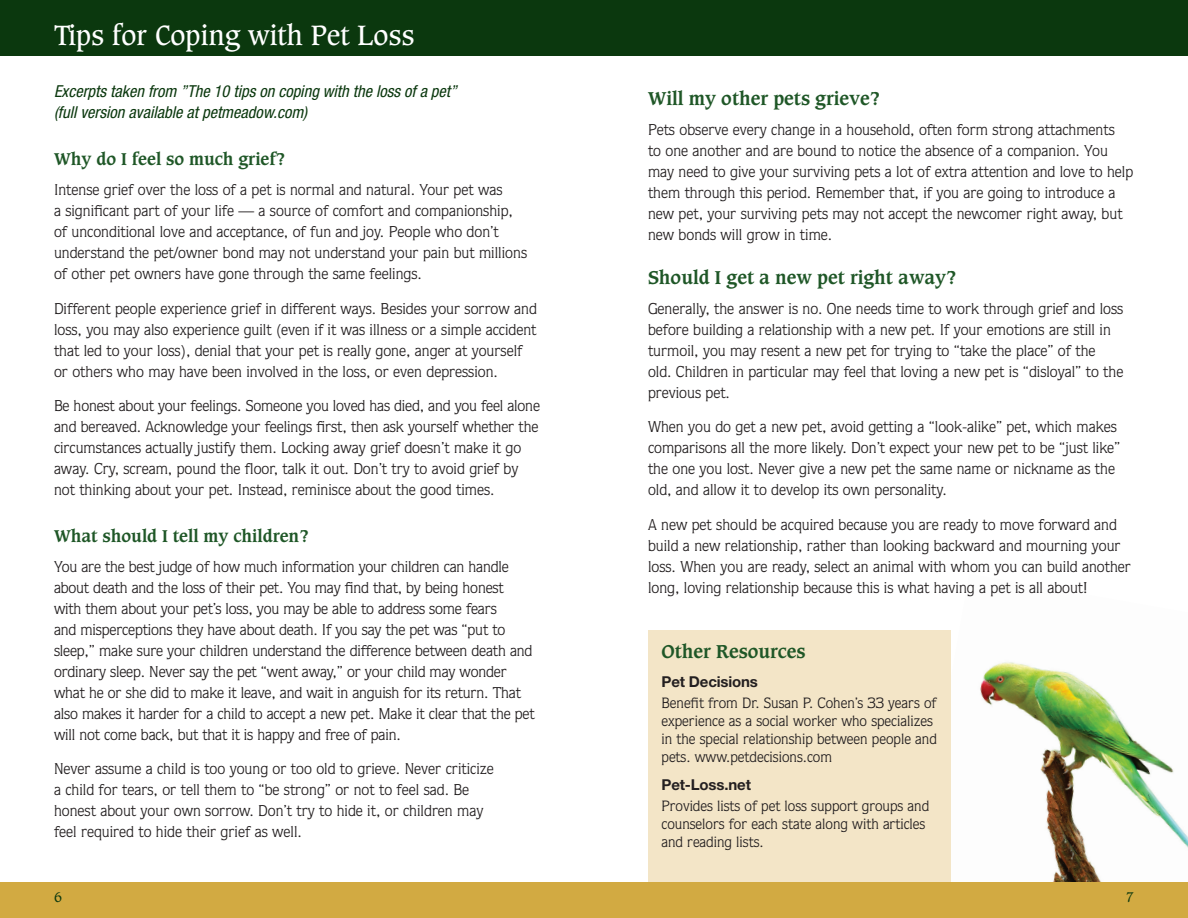
<style>
.page{position:relative;width:1188px;height:918px;background:#fff}
.page>*{position:absolute;margin:0;border:0;box-sizing:border-box;transform-origin:0 0}
.t1{font:27px "Caxton Std";color:#fff}
.t2{font:700 18px "Caxton Std";color:#1f5727}
.t3{font:italic condensed 16.5px/21px "Helvetica Neue LT Std";color:#0b380e}
.t4{font:700 16.5px "Caxton Std";color:#1f5727}
.t5{font:15.75px/21px "Quorum Std";color:#231f20}
.t6{font:15px/18px "Quorum Std";color:#231f20}
.t7{font:700 15px "Helvetica Neue LT Std";letter-spacing:-.01em;color:#231f20}
.t8{font:13.5px "Caxton Std";color:#0b380e}
</style>
<div class="page">
<img style="left:980px;top:662px;width:208px;height:220px">
<div style="left:0;top:0;width:1188px;height:56px;background:#0b380e"></div>
<div style="left:0;top:882px;width:1188px;height:36px;background:#d2aa42"></div>
<div style="left:648px;top:630px;width:303px;height:252px;background:#f3e5c7"></div>
<h1 class="t1" style="left:54px;top:19px;width:362px">Tips for Coping with Pet Loss</h1>
<p class="t3" style="left:54px;top:81px;width:404px">Excerpts taken from ”The 10 tips on coping with the loss of a pet” (full version available at petmeadow.com)</p>
<p class="t4" style="left:54px;top:149px;width:233px">Why do I feel so much grief?</p>
<p class="t5" style="left:54px;top:179px;width:475px">Intense grief over the loss of a pet is normal and natural. Your pet was<br>a significant part of your life — a source of comfort and companionship, of unconditional love and acceptance, of fun and joy. People who don’t understand the pet/owner bond may not understand your pain but millions of other pet owners have gone through the same feelings.</p>
<p class="t5" style="left:54px;top:298px;width:485px">Different people experience grief in different ways. Besides your sorrow and loss, you may also experience guilt (even if it was illness or a simple accident that led to your loss), denial that your pet is really gone, anger at yourself or others who may have been involved in the loss, or even depression.</p>
<p class="t5" style="left:54px;top:395px;width:488px">Be honest about your feelings. Someone you loved has died, and you feel alone and bereaved. Acknowledge your feelings first, then ask yourself whether the circumstances actually justify them. Locking away grief doesn’t make it go away. Cry, scream, pound the floor, talk it out. Don’t try to avoid grief by not thinking about your pet. Instead, reminisce about the good times.</p>
<p class="t4" style="left:54px;top:526px;width:257px">What should I tell my children?</p>
<p class="t5" style="left:54px;top:556px;width:482px">You are the best judge of how much information your children can handle about death and the loss of their pet. You may find that, by being honest with them about your pet’s loss, you may be able to address some fears<br>and misperceptions they have about death. If you say the pet was “put to sleep,” make sure your children understand the difference between death and ordinary sleep. Never say the pet “went away,” or your child may wonder what he or she did to make it leave, and wait in anguish for its return. That also makes it harder for a child to accept a new pet. Make it clear that the pet will not come back, but that it is happy and free of pain.</p>
<p class="t5" style="left:54px;top:758px;width:441px">Never assume a child is too young or too old to grieve. Never criticize a child for tears, or tell them to “be strong” or not to feel sad. Be honest about your own sorrow. Don’t try to hide it, or children may feel required to hide their grief as well.</p>
<p class="t2" style="left:648px;top:87px;width:234px">Will my other pets grieve?</p>
<p class="t5" style="left:648px;top:119px;width:487px">Pets observe every change in a household, often form strong attachments<br>to one another and are bound to notice the absence of a companion. You may need to give your surviving pets a lot of extra attention and love to help them through this period. Remember that, if you are going to introduce a new pet, your surviving pets may not accept the newcomer right away, but new bonds will grow in time.</p>
<p class="t2" style="left:648px;top:266px;width:310px">Should I get a new pet right away?</p>
<p class="t5" style="left:648px;top:298px;width:477px">Generally, the answer is no. One needs time to work through grief and loss before building a relationship with a new pet. If your emotions are still in turmoil, you may resent a new pet for trying to “take the place” of the<br>old. Children in particular may feel that loving a new pet is “disloyal” to the previous pet.</p>
<p class="t5" style="left:648px;top:416px;width:474px">When you do get a new pet, avoid getting a “look-alike” pet, which makes comparisons all the more likely. Don’t expect your new pet to be “just like” the one you lost. Never give a new pet the same name or nickname as the old, and allow it to develop its own personality.</p>
<p class="t5" style="left:648px;top:514px;width:485px">A new pet should be acquired because you are ready to move forward and build a new relationship, rather than looking backward and mourning your loss. When you are ready, select an animal with whom you can build another long, loving relationship because this is what having a pet is all about!</p>
<p class="t2" style="left:662px;top:641px;width:145px">Other Resources</p>
<p class="t7" style="left:662px;top:672px;width:98px">Pet Decisions</p>
<p class="t6" style="left:662px;top:694px;width:277px">Benefit from Dr. Susan P. Cohen’s 33 years of experience as a social worker who specializes in the special relationship between people and pets. www.petdecisions.com</p>
<p class="t7" style="left:662px;top:776px;width:91px">Pet-Loss.net</p>
<p class="t6" style="left:662px;top:797px;width:269px">Provides lists of pet loss support groups and counselors for each state along with articles and reading lists.</p>
<p class="t8" style="left:54px;top:889px;width:10px">6</p>
<p class="t8" style="left:1126px;top:889px;width:10px">7</p>
</div>
